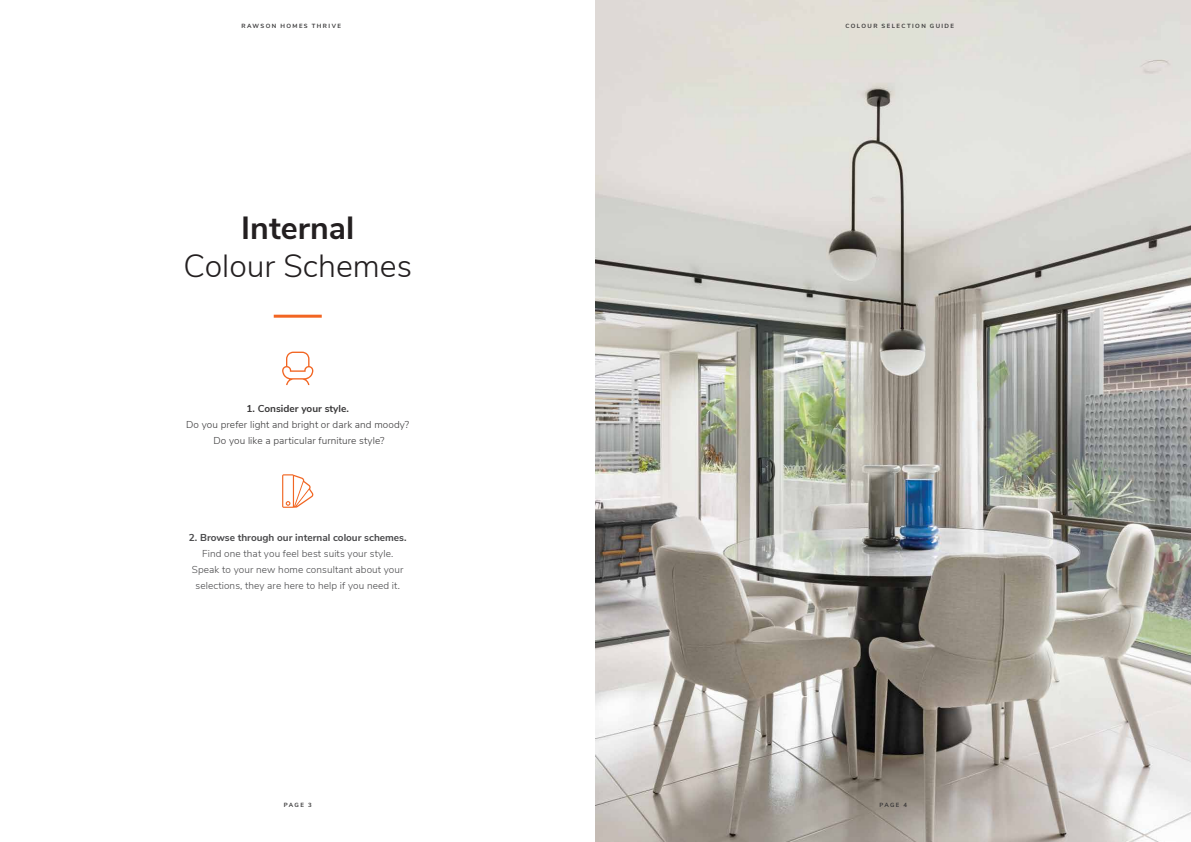
<style>
.page{position:relative;width:1191px;height:842px;background:#fff}
.page>*{position:absolute;margin:0;border:0;box-sizing:border-box;transform-origin:0 0}
.t1{font:300 32px "Nunito Sans";color:#231f20}
.t2{font:700 32px "Nunito Sans";color:#231f20}
.t3{font:300 10px/16px "Nunito Sans";letter-spacing:.01em;color:#49494b;text-align:center}
.t4{font:300 10px/16px "Nunito Sans";letter-spacing:.01em;color:#393839;text-align:center}
.t5{font:700 10px "Nunito Sans";color:#49494b}
.t6{font:700 10px "Nunito Sans";color:#393839}
.t7{font:700 6px "Nunito Sans";letter-spacing:.235em;color:#393839}
</style>
<div class="page">
<img style="left:595px;top:0;width:596px;height:842px">
<svg style="left:282px;top:474px;width:31px;height:34px"></svg>
<svg style="left:282px;top:352px;width:31px;height:33px"></svg>
<hr style="left:274px;top:315px;width:48px;height:3px;background:#f26522">
<p class="t7" style="left:241px;top:22px;width:101px">RAWSON HOMES THRIVE</p>
<p class="t7" style="left:845px;top:22px;width:110px">COLOUR SELECTION GUIDE</p>
<h1 class="t2" style="left:241px;top:205px;width:114px">Internal</h1>
<h1 class="t1" style="left:183px;top:243px;width:230px">Colour Schemes</h1>
<p class="t6" style="left:247px;top:402px;width:104px">1. Consider your style.</p>
<p class="t4" style="left:186px;top:416px;width:224px">Do you prefer light and bright or dark and moody?<br>Do you like a particular furniture style?</p>
<p class="t5" style="left:189px;top:530px;width:219px">2. Browse through our internal colour schemes.</p>
<p class="t3" style="left:192px;top:545px;width:213px">Find one that you feel best suits your style.<br>Speak to your new home consultant about your selections, they are here to help if you need it.</p>
<p class="t7" style="left:284px;top:800px;width:29px">PAGE 3</p>
<p class="t7" style="left:879px;top:800px;width:29px">PAGE 4</p>
</div>
